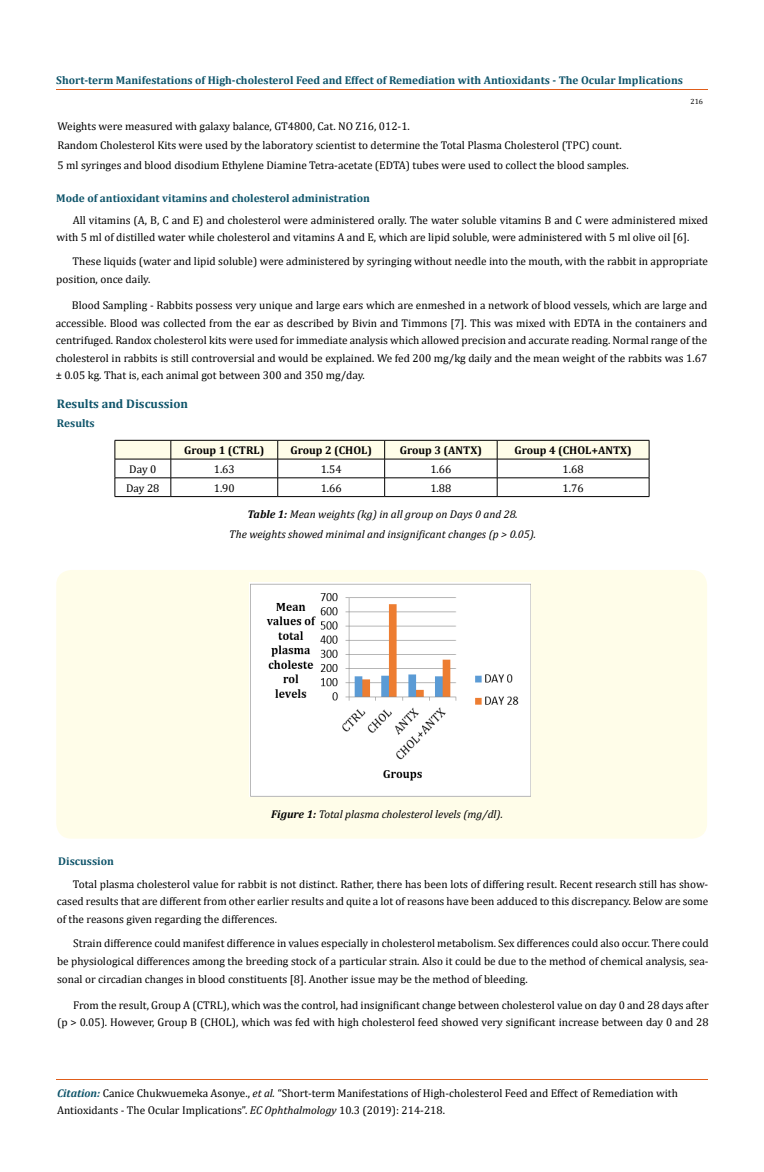
<style>
.page{position:relative;width:764px;height:1172px;background:#fff}
.page>*{position:absolute;margin:0;border:0;box-sizing:border-box;transform-origin:0 0}
.t1{font:700 12.5px "Cambria";color:#0e546a}
.t2{font:11.25px/17.5px "Cambria";color:#000}
.t3{font:700 11.25px "Cambria";color:#0e546a}
.t4{font:italic 11.25px/20px "Cambria";color:#000;text-align:center}
.t5{font:700 11.25px "Cambria";color:#000}
.t6{font:7.5px "Cambria";color:#000}
.s1{font-weight:700}
.s2{font-weight:700;font-style:italic;color:#0e546a}
.s3{font-style:italic}
</style>
<div class="page">
<hr style="left:56px;top:90px;width:652px;height:1px;background:#e05d1a">
<hr style="left:56px;top:1078px;width:652px;height:1px;background:#e05d1a">
<svg style="left:115px;top:440px;width:535px;height:56px"></svg>
<hr style="left:115px;top:496px;width:56px;height:1px;background:#000">
<hr style="left:171px;top:496px;width:107px;height:1px;background:#000">
<hr style="left:278px;top:496px;width:107px;height:1px;background:#000">
<hr style="left:385px;top:496px;width:112px;height:1px;background:#000">
<hr style="left:497px;top:496px;width:152px;height:1px;background:#000">
<div style="left:56px;top:570px;width:651px;height:268px;background:#fffde9;border-radius:15px"></div>
<img style="left:250px;top:582px;width:281px;height:214px">
<p class="t3" style="left:56px;top:72px;width:628px">Short-term Manifestations of High-cholesterol Feed and Effect of Remediation with Antioxidants - The Ocular Implications</p>
<p class="t2" style="left:58px;top:117px;width:354px">Weights were measured with galaxy balance, GT4800, Cat. NO Z16, 012-1.</p>
<p class="t2" style="left:58px;top:135px;width:573px;line-height:19.9px">Random Cholesterol Kits were used by the laboratory scientist to determine the Total Plasma Cholesterol (TPC) count.<br>5 ml syringes and blood disodium Ethylene Diamine Tetra-acetate (EDTA) tubes were used to collect the blood samples.</p>
<p class="t6" style="left:690px;top:97px;width:14px">216</p>
<p class="t3" style="left:56px;top:190px;width:315px">Mode of antioxidant vitamins and cholesterol administration</p>
<p class="t2" style="left:56px;top:211px;width:653px;text-indent:16px">All vitamins (A, B, C and E) and cholesterol were administered orally. The water soluble vitamins B and C were administered mixed with 5 ml of distilled water while cholesterol and vitamins A and E, which are lipid soluble, were administered with 5 ml olive oil [6].</p>
<p class="t2" style="left:56px;top:252px;width:653px;text-indent:16px">These liquids (water and lipid soluble) were administered by syringing without needle into the mouth, with the rabbit in appropriate position, once daily.</p>
<p class="t2" style="left:56px;top:296px;width:653px;text-align:justify;text-indent:16px">Blood Sampling - Rabbits possess very unique and large ears which are enmeshed in a network of blood vessels, which are large and accessible. Blood was collected from the ear as described by Bivin and Timmons [7]. This was mixed with EDTA in the containers and centrifuged. Randox cholesterol kits were used for immediate analysis which allowed precision and accurate reading. Normal range of the cholesterol in rabbits is still controversial and would be explained. We fed 200 mg/kg daily and the mean weight of the rabbits was 1.67 ± 0.05 kg. That is, each animal got between 300 and 350 mg/day.</p>
<p class="t3" style="left:57px;top:415px;width:39px">Results</p>
<p class="t5" style="left:184px;top:442px;width:82px">Group 1 (CTRL)</p>
<p class="t5" style="left:290px;top:442px;width:83px">Group 2 (CHOL)</p>
<p class="t5" style="left:400px;top:442px;width:84px">Group 3 (ANTX)</p>
<p class="t5" style="left:514px;top:442px;width:119px">Group 4 (CHOL+ANTX)</p>
<p class="t2" style="left:129px;top:460px;width:29px">Day 0</p>
<p class="t2" style="left:214px;top:460px;width:23px">1.63</p>
<p class="t2" style="left:321px;top:460px;width:23px">1.54</p>
<p class="t2" style="left:430px;top:460px;width:23px">1.66</p>
<p class="t2" style="left:562px;top:460px;width:23px">1.68</p>
<p class="t2" style="left:126px;top:479px;width:35px">Day 28</p>
<p class="t2" style="left:214px;top:479px;width:23px">1.90</p>
<p class="t2" style="left:321px;top:479px;width:23px">1.66</p>
<p class="t2" style="left:430px;top:479px;width:23px">1.88</p>
<p class="t2" style="left:562px;top:479px;width:23px">1.76</p>
<p class="t4" style="left:229px;top:503px;width:308px"><span class="s1">Table 1:</span> Mean weights (kg) in all group on Days 0 and 28.<br>The weights showed minimal and insignificant changes (p &gt; 0.05).</p>
<p class="t1" style="left:57px;top:395px;width:133px">Results and Discussion</p>
<p class="t4" style="left:271px;top:803px;width:233px"><span class="s1">Figure 1:</span> Total plasma cholesterol levels (mg/dl).</p>
<p class="t3" style="left:58px;top:852px;width:57px">Discussion</p>
<p class="t2" style="left:57px;top:874px;width:653px;text-align:justify;text-indent:16px">Total plasma cholesterol value for rabbit is not distinct. Rather, there has been lots of differing result. Recent research still has show&shy;cased results that are different from other earlier results and quite a lot of reasons have been adduced to this discrepancy. Below are some of the reasons given regarding the differences.</p>
<p class="t2" style="left:57px;top:934px;width:653px;text-align:justify;text-indent:16px">Strain difference could manifest difference in values especially in cholesterol metabolism. Sex differences could also occur. There could be physiological differences among the breeding stock of a particular strain. Also it could be due to the method of chemical analysis, sea&shy;sonal or circadian changes in blood constituents [8]. Another issue may be the method of bleeding.</p>
<p class="t2" style="left:57px;top:995px;width:653px;text-align:right">From the result, Group A (CTRL), which was the control, had insignificant change between cholesterol value on day 0 and 28 days after<br>(p &gt; 0.05). However, Group B (CHOL), which was fed with high cholesterol feed showed very significant increase between day 0 and 28</p>
<p class="t2" style="left:57px;top:1083px;width:622px"><span class="s2">Citation:</span> Canice Chukwuemeka Asonye., <span class="s3">et al.</span> “Short-term Manifestations of High-cholesterol Feed and Effect of Remediation with<br>Antioxidants - The Ocular Implications”. <span class="s3">EC Ophthalmology</span> 10.3 (2019): 214-218.</p>
</div>
